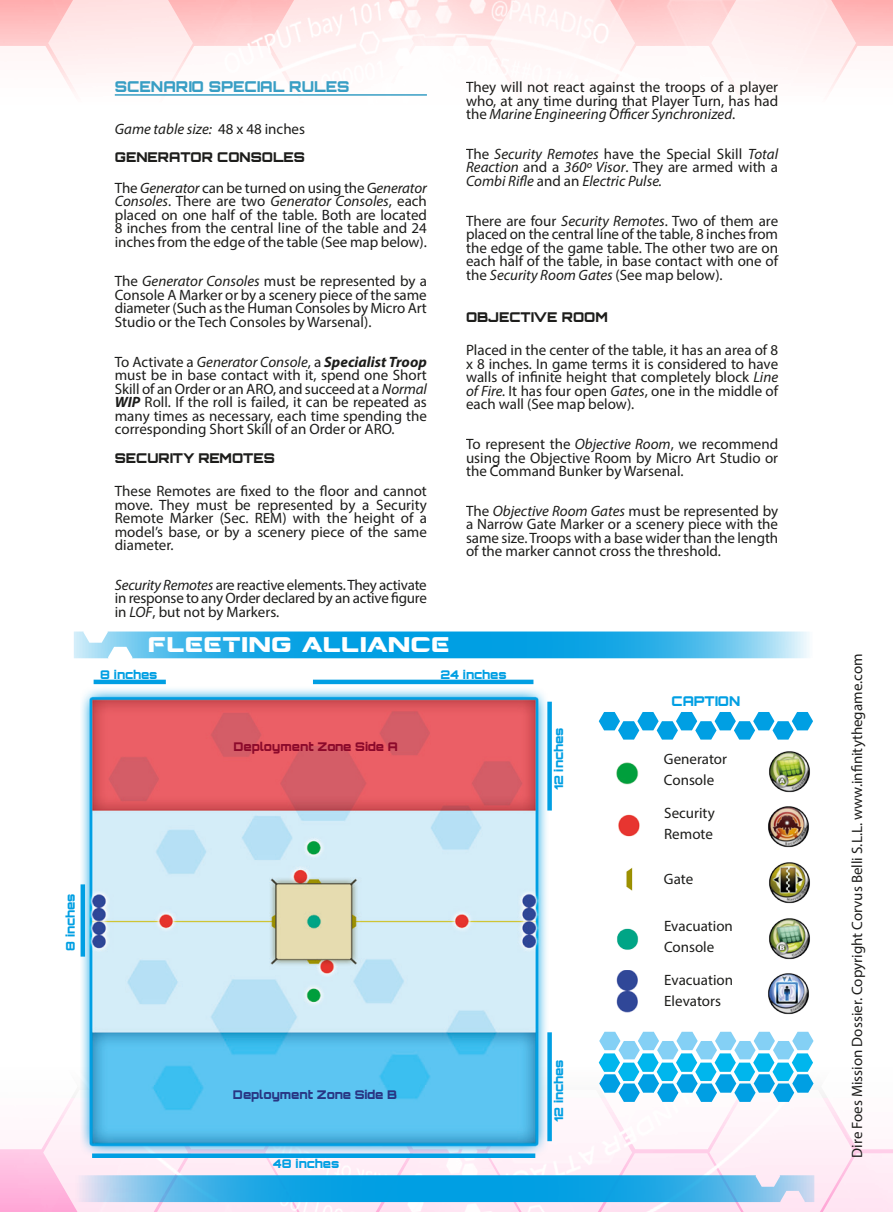
<style>
.page{position:relative;width:893px;height:1212px;background:#fff}
.page>*{position:absolute;margin:0;border:0;box-sizing:border-box;transform-origin:0 0}
.t1{font:21px "Montalban";color:#fff}
.t2{font:15px/13.5px "Myriad Pro";color:#1d1d1b;text-align:justify}
.t3{font:italic 15px/13.5px "Myriad Pro";color:#1d1d1b;text-align:justify}
.t4{font:900 15px "Orbitron";color:#389ec4}
.t5{font:900 13.5px "Orbitron";color:#1d1d1b}
.t6{font:900 13.5px "Orbitron";color:#009fe3}
.t7{font:900 12px "Orbitron";letter-spacing:-.01em;color:#009fe3}
.t8{font:900 12px "Orbitron";color:#283583}
.t9{font:900 12px "Orbitron";color:#8c092b}
.s1{font-style:normal}
.s2{font-style:italic}
.s3{font-weight:700;font-style:italic}
</style>
<div class="page">
<svg style="left:0;top:0;width:893px;height:96px;fill:#fff3f3"></svg>
<hr style="left:115px;top:94px;width:312px;height:2px;background:#389ec4">
<img style="left:81px;top:683px;width:471px;height:341px">
<svg style="left:74px;top:631px;width:735px;height:27px;background:#3bb4e9"></svg>
<svg style="left:599px;top:712px;width:214px;height:27px"></svg>
<div style="left:547px;top:702px;width:5px;height:108px;background:#009fe3"></div>
<svg style="left:0;top:1024px;width:893px;height:188px"></svg>
<img style="left:769px;top:751px;width:41px;height:42px">
<img style="left:769px;top:862px;width:41px;height:42px">
<img style="left:768px;top:806px;width:41px;height:42px">
<hr style="left:94px;top:680px;width:72px;height:4px;background:#009fe3">
<hr style="left:313px;top:680px;width:220px;height:4px;background:#009fe3">
<div style="left:92px;top:1153px;width:443px;height:5px;background:#009fe3"></div>
<img style="left:616px;top:762px;width:23px;height:23px">
<img style="left:617px;top:814px;width:23px;height:136px">
<hr style="left:81px;top:884px;width:4px;height:72px;background:#009fe3">
<img style="left:769px;top:918px;width:41px;height:42px">
<img style="left:768px;top:973px;width:41px;height:42px">
<img style="left:599px;top:970px;width:57px;height:55px">
<p class="t7" style="left:63px;top:951px;width:59px;rotate:-90deg">8 inches</p>
<p class="t4" style="left:115px;top:77px;width:236px">SCENARIO SPECIAL RULES</p>
<p class="t3" style="left:115px;top:122px;width:192px">Game table size: <span class="s1">48 x 48 inches</span></p>
<p class="t5" style="left:115px;top:149px;width:192px">GENERATOR CONSOLES</p>
<p class="t2" style="left:115px;top:181px;width:314px">The <span class="s2">Generator</span> can be turned on using the G<span class="s2">enerator Consoles</span>. There are two <span class="s2">Generator Consoles</span>, each placed on one half of the table. Both are located 8 inches from the central line of the table and 24 inches from the edge of the table (See map below).</p>
<p class="t2" style="left:115px;top:274px;width:314px">The <span class="s2">Generator Consoles</span> must be represented by a Console A Marker or by a scenery piece of the same diameter (Such as the Human Consoles by Micro Art Studio or the Tech Consoles by Warsenal).</p>
<p class="t2" style="left:115px;top:355px;width:314px">To Activate a <span class="s2">Generator Console</span>, a <span class="s3">Specialist Troop </span>must be in base contact with it, spend one Short Skill of an Order or an ARO, and succeed at a <span class="s2">Normal </span><span class="s3">WIP</span> Roll. If the roll is failed, it can be repeated as many times as necessary, each time spending the corresponding Short Skill of an Order or ARO.</p>
<p class="t5" style="left:115px;top:449px;width:162px">SECURITY REMOTES</p>
<p class="t2" style="left:115px;top:484px;width:314px">These Remotes are fixed to the floor and cannot move. They must be represented by a Security Remote Marker (Sec. REM) with the height of a model’s base, or by a scenery piece of the same diameter.</p>
<p class="t2" style="left:115px;top:578px;width:314px"><span class="s2">Security Remotes</span> are reactive elements. They activate in response to any Order declared by an active figure in <span class="s2">LOF</span>, but not by Markers.</p>
<p class="t2" style="left:466px;top:80px;width:314px">They will not react against the troops of a player who, at any time during that Player Turn, has had the <span class="s2">Marine Engineering Officer Synchronized</span>.</p>
<p class="t3" style="left:466px;top:147px;width:314px"><span class="s1">The</span> Security Remotes <span class="s1">have the Special Skill</span> Total Reaction <span class="s1">and a</span> 360º Visor<span class="s1">. They are armed with a </span>Combi Rifle <span class="s1">and an</span> Electric Pulse.</p>
<p class="t2" style="left:466px;top:214px;width:314px">There are four <span class="s2">Security Remotes</span>. Two of them are placed on the central line of the table, 8 inches from the edge of the game table. The other two are on each half of the table, in base contact with one of the <span class="s2">Security Room Gates</span> (See map below).</p>
<p class="t5" style="left:466px;top:309px;width:143px">OBJECTIVE ROOM</p>
<p class="t2" style="left:466px;top:343px;width:314px">Placed in the center of the table, it has an area of 8 x 8 inches. In game terms it is considered to have walls of infinite height that completely block <span class="s2">Line of Fire.</span> It has four open <span class="s2">Gates</span>, one in the middle of each wall (See map below).</p>
<p class="t2" style="left:466px;top:437px;width:314px">To represent the <span class="s2">Objective Room</span>, we recommend using the Objective Room by Micro Art Studio or the Command Bunker by Warsenal.</p>
<p class="t2" style="left:466px;top:504px;width:314px">The <span class="s2">Objective Room Gates</span> must be represented by a Narrow Gate Marker or a scenery piece with the same size. Troops with a base wider than the length of the marker cannot cross the threshold.</p>
<h1 class="t1" style="left:149px;top:629px;width:303px">FLEETING ALLIANCE</h1>
<p class="t7" style="left:100px;top:667px;width:59px">8 inches</p>
<p class="t7" style="left:441px;top:667px;width:68px">24 inches</p>
<p class="t9" style="left:233px;top:739px;width:166px">Deployment Zone Side A</p>
<p class="t7" style="left:551px;top:790px;width:64px;rotate:-90deg">12 inches</p>
<p class="t8" style="left:233px;top:1087px;width:166px">Deployment Zone Side B</p>
<p class="t7" style="left:273px;top:1157px;width:68px">48 inches</p>
<p class="t7" style="left:551px;top:1121px;width:64px;rotate:-90deg">12 inches</p>
<p class="t6" style="left:672px;top:692px;width:70px">CAPTION</p>
<p class="t2" style="left:664px;top:748px;width:65px;line-height:21.3px">Generator<br>Console</p>
<p class="t2" style="left:664px;top:802px;width:52px;line-height:21.3px">Security<br>Remote</p>
<p class="t2" style="left:664px;top:872px;width:31px">Gate</p>
<p class="t2" style="left:664px;top:915px;width:70px;line-height:21.3px">Evacuation<br>Console</p>
<p class="t2" style="left:664px;top:968px;width:70px;line-height:21.5px">Evacuation<br>Elevators</p>
<p class="t2" style="left:850px;top:1157px;width:505px;rotate:-90deg">Dire Foes Mission Dossier. Copyright Corvus Belli S.L.L. www.infinitythegame.com</p>
</div>
